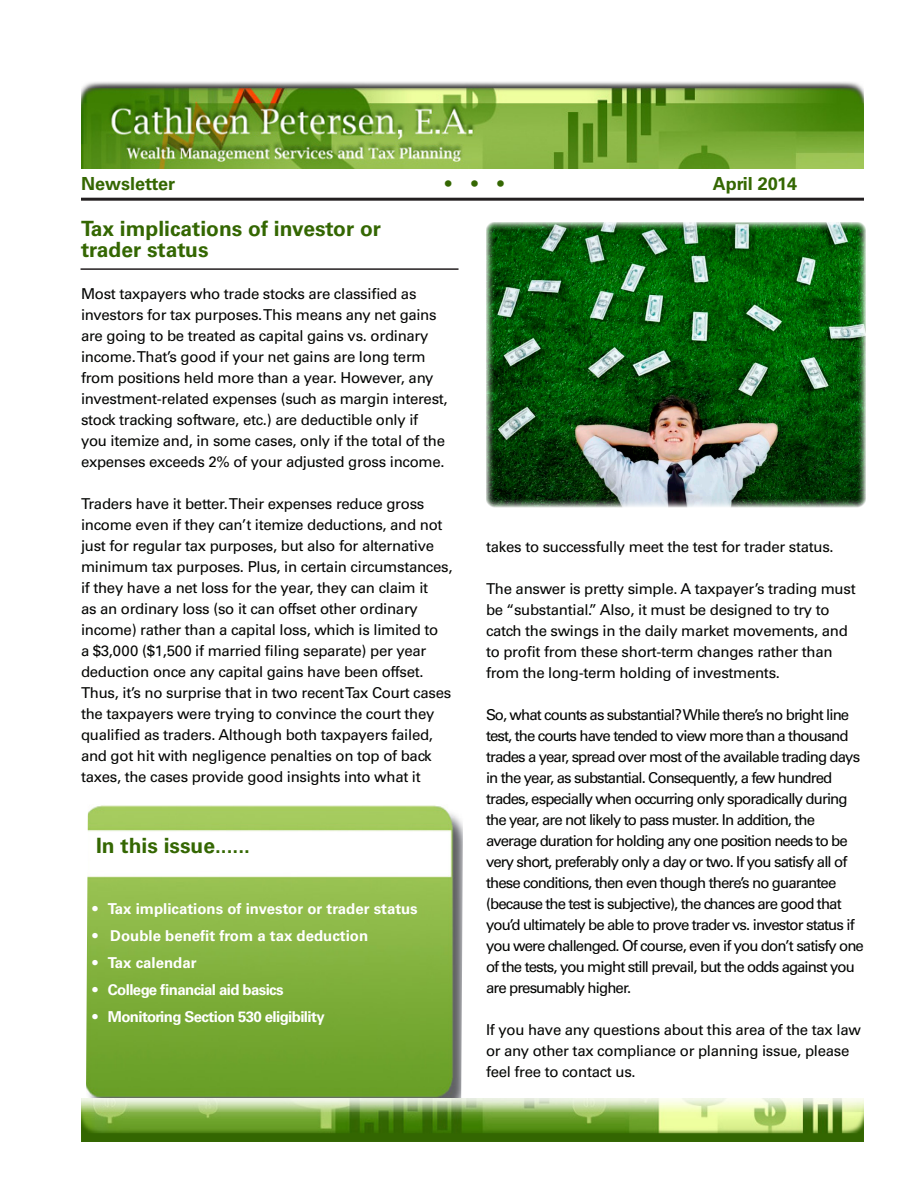
<style>
.page{position:relative;width:918px;height:1188px;background:#fff}
.page>*{position:absolute;margin:0;border:0;box-sizing:border-box;transform-origin:0 0}
.Red_Subhead_09{font:700 21px/21px "Univers";color:#346702}
.t1{font:700 18px "Univers";color:#346702}
.NEWBODY{font:15px/21px "Univers";letter-spacing:-.02em;color:#040503}
.NEWBODY-2{font:15px/21px "Univers";letter-spacing:-.06em;color:#040503}
.bullets{font:700 15px "Univers";color:#fff}
.bullets-2{font:700 15px "Univers";letter-spacing:-.04em;color:#fff}
</style>
<div class="page">
<img style="left:86px;top:805px;width:377px;height:293px">
<img style="left:81px;top:82px;width:783px;height:86px">
<img style="left:81px;top:1098px;width:783px;height:44px">
<hr style="left:81px;top:268px;width:378px;height:2px;background:#231f20">
<hr style="left:81px;top:198px;width:783px;height:3px;background:#231f20">
<img style="left:486px;top:222px;width:380px;height:285px">
<p class="t1" style="left:81px;top:173px;width:96px">Newsletter</p>
<p class="t1" style="left:445px;top:173px;width:60px">• • •</p>
<p class="t1" style="left:713px;top:173px;width:86px">April 2014</p>
<p class="Red_Subhead_09" style="left:81px;top:219px;width:302px">Tax implications of investor or trader status</p>
<p class="NEWBODY" style="left:81px;top:284px;width:368px">Most taxpayers who trade stocks are classified as investors for tax purposes. This means any net gains are going to be treated as capital gains vs. ordinary income. That’s good if your net gains are long term from positions held more than a year. However, any investment-related expenses (such as margin interest, stock tracking software, etc.) are deductible only if you itemize and, in some cases, only if the total of the expenses exceeds 2% of your adjusted gross income.</p>
<p class="NEWBODY" style="left:81px;top:494px;width:373px">Traders have it better. Their expenses reduce gross income even if they can’t itemize deductions, and not just for regular tax purposes, but also for alternative minimum tax purposes. Plus, in certain circumstances, if they have a net loss for the year, they can claim it<br>as an ordinary loss (so it can offset other ordinary income) rather than a capital loss, which is limited to<br>a $3,000 ($1,500 if married filing separate) per year deduction once any capital gains have been offset.<br>Thus, it’s no surprise that in two recent Tax Court cases the taxpayers were trying to convince the court they qualified as traders. Although both taxpayers failed, and got hit with negligence penalties on top of back taxes, the cases provide good insights into what it</p>
<p class="Red_Subhead_09" style="left:96px;top:835px;width:156px">In this issue......</p>
<p class="bullets" style="left:92px;top:899px;width:327px">• Tax implications of investor or trader status</p>
<p class="bullets" style="left:92px;top:926px;width:277px">• Double benefit from a tax deduction</p>
<p class="bullets" style="left:92px;top:953px;width:106px">• Tax calendar</p>
<p class="bullets-2" style="left:92px;top:980px;width:193px">• College financial aid basics</p>
<p class="bullets-2" style="left:92px;top:1007px;width:234px">• Monitoring Section 530 eligibility</p>
<p class="NEWBODY" style="left:486px;top:536px;width:349px">takes to successfully meet the test for trader status.</p>
<p class="NEWBODY" style="left:486px;top:578px;width:371px">The answer is pretty simple. A taxpayer’s trading must be “substantial.” Also, it must be designed to try to catch the swings in the daily market movements, and to profit from these short-term changes rather than from the long-term holding of investments.</p>
<p class="NEWBODY-2" style="left:486px;top:704px;width:379px">So, what counts as substantial? While there’s no bright line test, the courts have tended to view more than a thousand trades a year, spread over most of the available trading days in the year, as substantial. Consequently, a few hundred trades, especially when occurring only sporadically during the year, are not likely to pass muster. In addition, the average duration for holding any one position needs to be very short, preferably only a day or two. If you satisfy all of these conditions, then even though there’s no guarantee (because the test is subjective), the chances are good that you’d ultimately be able to prove trader vs. investor status if you were challenged. Of course, even if you don’t satisfy one of the tests, you might still prevail, but the odds against you are presumably higher.</p>
<p class="NEWBODY" style="left:486px;top:1019px;width:376px">If you have any questions about this area of the tax law or any other tax compliance or planning issue, please feel free to contact us.</p>
</div>
